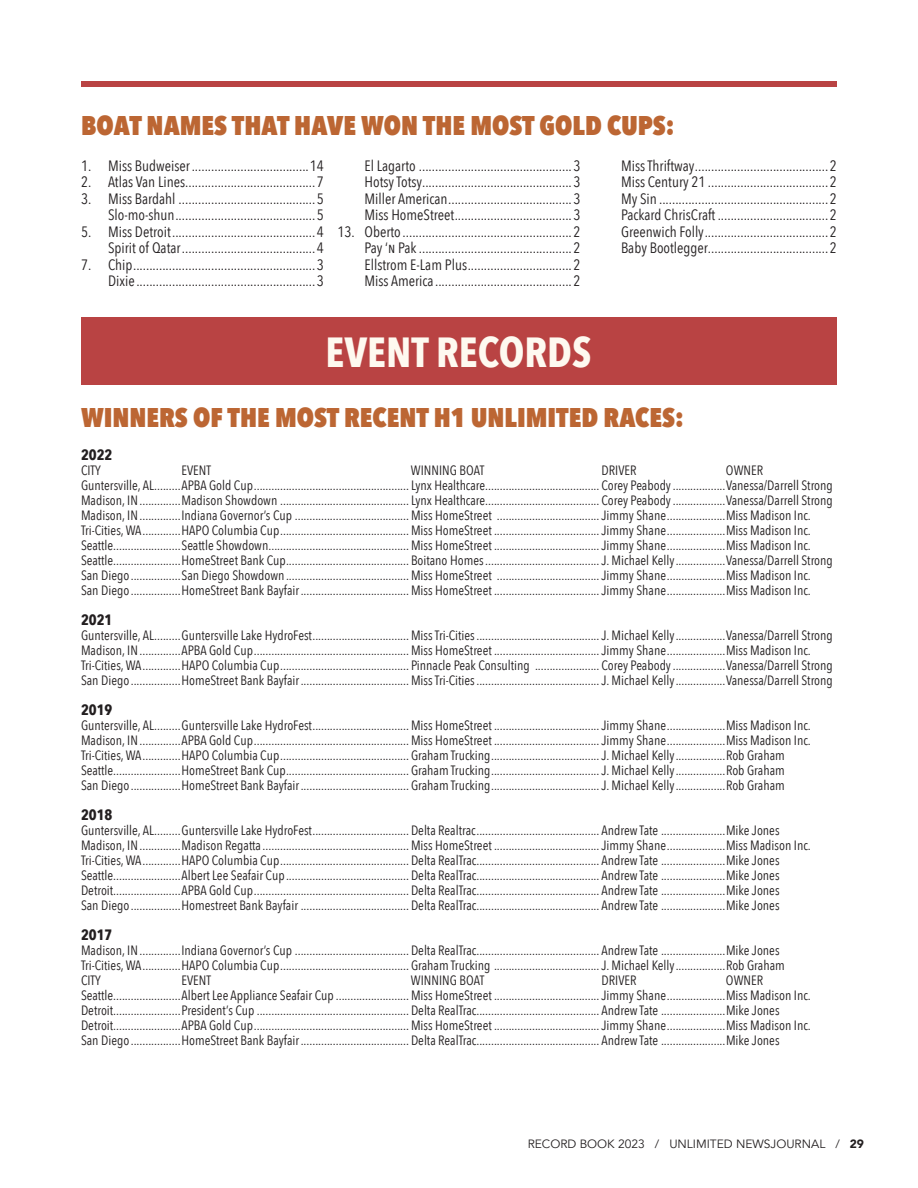
<style>
.page{position:relative;width:918px;height:1188px;background:#fff}
.page>*{position:absolute;margin:0;border:0;box-sizing:border-box;transform-origin:0 0}
.t1{font:700 42px "Avenir Next Condensed";color:#fef9f0}
.t2{font:800 27px "Avenir Next Condensed";color:#bc6633}
.t3{font:15px "Avenir Next Condensed";color:#231f20}
.t4{font:700 15px "Avenir Next Condensed";color:#231f20}
.t5{font:13.5px "Avenir Next Condensed";color:#231f20}
.t6{font:12px "Avenir";color:#231f20}
.s1{font-weight:900}
</style>
<div class="page">
<div style="left:81px;top:81px;width:756px;height:6px;background:#b94343"></div>
<div style="left:81px;top:317px;width:756px;height:68px;background:#b94343"></div>
<p class="t2" style="left:81px;top:109px;width:595px">BOAT NAMES THAT HAVE WON THE MOST GOLD CUPS:</p>
<p class="t3" style="left:81px;top:152px;width:245px">1. Miss Budweiser....................................14</p>
<p class="t3" style="left:81px;top:169px;width:245px">2. Atlas Van Lines........................................7</p>
<p class="t3" style="left:81px;top:185px;width:245px">3. Miss Bardahl ..........................................5</p>
<p class="t3" style="left:108px;top:202px;width:218px">Slo-mo-shun...........................................5</p>
<p class="t3" style="left:81px;top:218px;width:245px">5. Miss Detroit............................................4</p>
<p class="t3" style="left:108px;top:235px;width:218px">Spirit of Qatar.........................................4</p>
<p class="t3" style="left:81px;top:251px;width:245px">7. Chip........................................................3</p>
<p class="t3" style="left:108px;top:268px;width:218px">Dixie.......................................................3</p>
<p class="t3" style="left:621px;top:152px;width:218px">Miss Thriftway.........................................2</p>
<p class="t3" style="left:621px;top:169px;width:218px">Miss Century 21 .....................................2</p>
<p class="t3" style="left:621px;top:185px;width:218px">My Sin ....................................................2</p>
<p class="t3" style="left:621px;top:202px;width:218px">Packard ChrisCraft ..................................2</p>
<p class="t3" style="left:621px;top:218px;width:218px">Greenwich Folly......................................2</p>
<p class="t3" style="left:621px;top:235px;width:218px">Baby Bootlegger.....................................2</p>
<p class="t3" style="left:365px;top:152px;width:218px">El Lagarto ...............................................3</p>
<p class="t3" style="left:365px;top:169px;width:218px">Hotsy Totsy..............................................3</p>
<p class="t3" style="left:365px;top:185px;width:218px">Miller American......................................3</p>
<p class="t3" style="left:365px;top:202px;width:218px">Miss HomeStreet....................................3</p>
<p class="t3" style="left:338px;top:218px;width:245px">13. Oberto ....................................................2</p>
<p class="t3" style="left:365px;top:235px;width:218px">Pay ‘n Pak ...............................................2</p>
<p class="t3" style="left:365px;top:251px;width:218px">Ellstrom E-Lam Plus................................2</p>
<p class="t3" style="left:365px;top:268px;width:218px">Miss America..........................................2</p>
<p class="t1" style="left:326px;top:327px;width:267px">EVENT RECORDS</p>
<p class="t2" style="left:81px;top:401px;width:604px">WINNERS OF THE MOST RECENT H1 UNLIMITED RACES:</p>
<p class="t4" style="left:81px;top:446px;width:33px">2022</p>
<p class="t5" style="left:81px;top:459px;width:21px">CITY</p>
<p class="t5" style="left:181px;top:459px;width:31px">EVENT</p>
<p class="t5" style="left:411px;top:459px;width:75px">WINNING BOAT</p>
<p class="t5" style="left:601px;top:459px;width:37px">DRIVER</p>
<p class="t5" style="left:726px;top:459px;width:39px">OWNER</p>
<p class="t5" style="left:81px;top:474px;width:753px">Guntersville, AL.........APBA Gold Cup.....................................................Lynx Healthcare....................................... Corey Peabody..................Vanessa/Darrell Strong</p>
<p class="t5" style="left:81px;top:489px;width:753px">Madison, IN..............Madison Showdown ............................................Lynx Healthcare....................................... Corey Peabody..................Vanessa/Darrell Strong</p>
<p class="t5" style="left:81px;top:504px;width:731px">Madison, IN..............Indiana Governor’s Cup .......................................Miss HomeStreet ...................................Jimmy Shane....................Miss Madison Inc.</p>
<p class="t5" style="left:81px;top:519px;width:731px">Tri-Cities, WA.............HAPO Columbia Cup............................................Miss HomeStreet ....................................Jimmy Shane....................Miss Madison Inc.</p>
<p class="t5" style="left:81px;top:534px;width:731px">Seattle.......................Seattle Showdown................................................Miss HomeStreet ....................................Jimmy Shane....................Miss Madison Inc.</p>
<p class="t5" style="left:81px;top:549px;width:753px">Seattle.......................HomeStreet Bank Cup.......................................... Boitano Homes.......................................J. Michael Kelly.................Vanessa/Darrell Strong</p>
<p class="t5" style="left:81px;top:564px;width:731px">San Diego.................San Diego Showdown..........................................Miss HomeStreet ...................................Jimmy Shane....................Miss Madison Inc.</p>
<p class="t5" style="left:81px;top:579px;width:731px">San Diego.................HomeStreet Bank Bayfair.....................................Miss HomeStreet ....................................Jimmy Shane....................Miss Madison Inc.</p>
<p class="t4" style="left:81px;top:611px;width:33px">2021</p>
<p class="t5" style="left:81px;top:624px;width:753px">Guntersville, AL.........Guntersville Lake HydroFest.................................Miss Tri-Cities..........................................J. Michael Kelly.................Vanessa/Darrell Strong</p>
<p class="t5" style="left:81px;top:639px;width:731px">Madison, IN..............APBA Gold Cup.....................................................Miss HomeStreet ....................................Jimmy Shane....................Miss Madison Inc.</p>
<p class="t5" style="left:81px;top:654px;width:753px">Tri-Cities, WA.............HAPO Columbia Cup............................................ Pinnacle Peak Consulting ...................... Corey Peabody..................Vanessa/Darrell Strong</p>
<p class="t5" style="left:81px;top:669px;width:753px">San Diego.................HomeStreet Bank Bayfair.....................................Miss Tri-Cities..........................................J. Michael Kelly.................Vanessa/Darrell Strong</p>
<p class="t4" style="left:81px;top:701px;width:33px">2019</p>
<p class="t5" style="left:81px;top:714px;width:731px">Guntersville, AL.........Guntersville Lake HydroFest.................................Miss HomeStreet ....................................Jimmy Shane....................Miss Madison Inc.</p>
<p class="t5" style="left:81px;top:729px;width:731px">Madison, IN..............APBA Gold Cup.....................................................Miss HomeStreet ....................................Jimmy Shane....................Miss Madison Inc.</p>
<p class="t5" style="left:81px;top:744px;width:705px">Tri-Cities, WA.............HAPO Columbia Cup............................................ Graham Trucking.....................................J. Michael Kelly.................Rob Graham</p>
<p class="t5" style="left:81px;top:759px;width:705px">Seattle.......................HomeStreet Bank Cup.......................................... Graham Trucking.....................................J. Michael Kelly.................Rob Graham</p>
<p class="t5" style="left:81px;top:774px;width:705px">San Diego.................HomeStreet Bank Bayfair..................................... Graham Trucking.....................................J. Michael Kelly.................Rob Graham</p>
<p class="t4" style="left:81px;top:806px;width:33px">2018</p>
<p class="t5" style="left:81px;top:819px;width:700px">Guntersville, AL.........Guntersville Lake HydroFest................................. Delta Realtrac.......................................... Andrew Tate ......................Mike Jones</p>
<p class="t5" style="left:81px;top:834px;width:731px">Madison, IN..............Madison Regatta ..................................................Miss HomeStreet ....................................Jimmy Shane....................Miss Madison Inc.</p>
<p class="t5" style="left:81px;top:849px;width:700px">Tri-Cities, WA.............HAPO Columbia Cup............................................ Delta RealTrac.......................................... Andrew Tate ......................Mike Jones</p>
<p class="t5" style="left:81px;top:864px;width:700px">Seattle.......................Albert Lee Seafair Cup.......................................... Delta RealTrac.......................................... Andrew Tate ......................Mike Jones</p>
<p class="t5" style="left:81px;top:879px;width:700px">Detroit.......................APBA Gold Cup..................................................... Delta RealTrac.......................................... Andrew Tate ......................Mike Jones</p>
<p class="t5" style="left:81px;top:894px;width:700px">San Diego.................Homestreet Bank Bayfair ..................................... Delta RealTrac.......................................... Andrew Tate ......................Mike Jones</p>
<p class="t4" style="left:81px;top:926px;width:33px">2017</p>
<p class="t5" style="left:81px;top:939px;width:700px">Madison, IN..............Indiana Governor’s Cup ....................................... Delta RealTrac.......................................... Andrew Tate ......................Mike Jones</p>
<p class="t5" style="left:81px;top:954px;width:705px">Tri-Cities, WA.............HAPO Columbia Cup............................................ Graham Trucking ....................................J. Michael Kelly.................Rob Graham</p>
<p class="t5" style="left:81px;top:969px;width:21px">CITY</p>
<p class="t5" style="left:181px;top:969px;width:31px">EVENT</p>
<p class="t5" style="left:411px;top:969px;width:75px">WINNING BOAT</p>
<p class="t5" style="left:601px;top:969px;width:37px">DRIVER</p>
<p class="t5" style="left:726px;top:969px;width:39px">OWNER</p>
<p class="t5" style="left:81px;top:984px;width:731px">Seattle.......................Albert Lee Appliance Seafair Cup .........................Miss HomeStreet ....................................Jimmy Shane....................Miss Madison Inc.</p>
<p class="t5" style="left:81px;top:999px;width:700px">Detroit.......................President’s Cup .................................................... Delta RealTrac.......................................... Andrew Tate ......................Mike Jones</p>
<p class="t5" style="left:81px;top:1014px;width:731px">Detroit.......................APBA Gold Cup.....................................................Miss HomeStreet ....................................Jimmy Shane....................Miss Madison Inc.</p>
<p class="t5" style="left:81px;top:1029px;width:700px">San Diego.................HomeStreet Bank Bayfair..................................... Delta RealTrac.......................................... Andrew Tate ......................Mike Jones</p>
<p class="t6" style="left:528px;top:1136px;width:338px">RECORD BOOK 2023 / UNLIMITED NEWSJOURNAL / <span class="s1">29</span></p>
</div>
